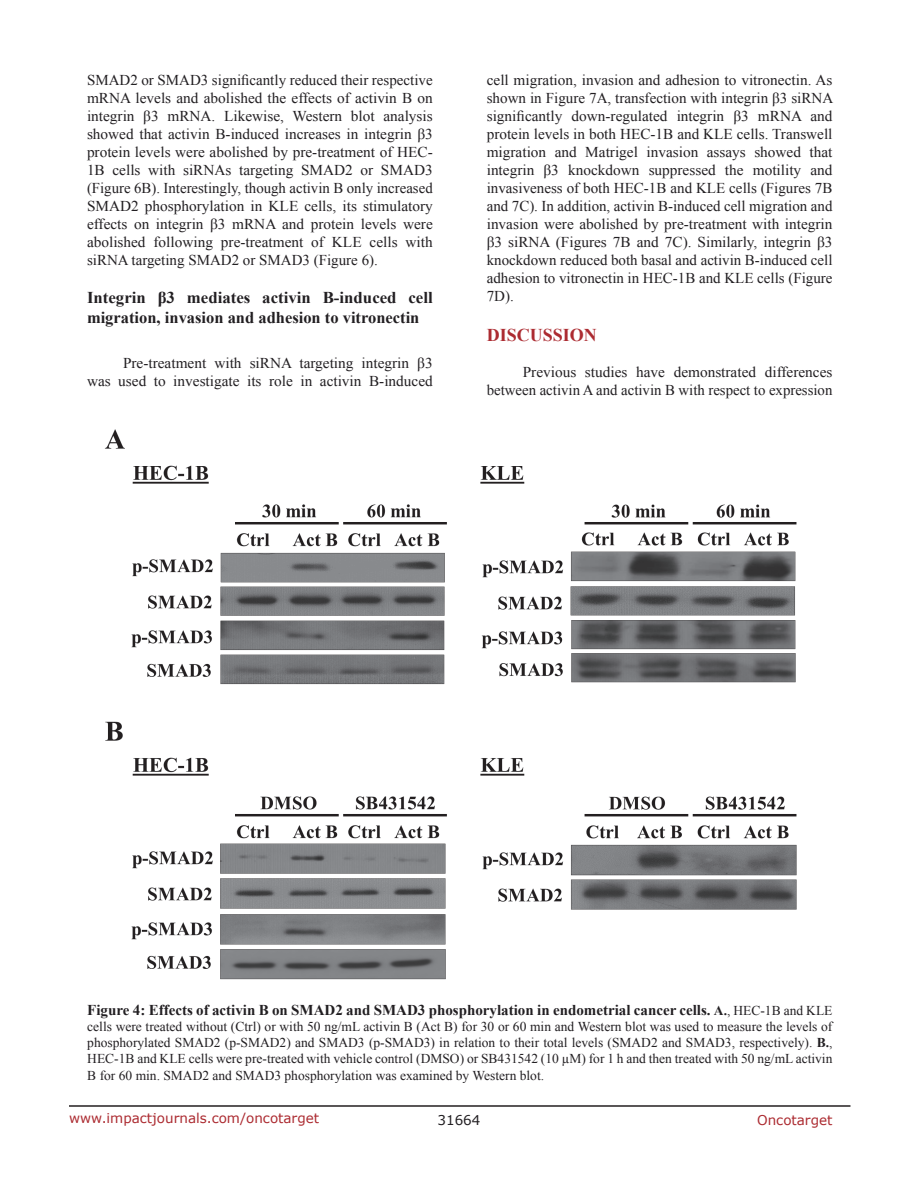
<style>
.page{position:relative;width:918px;height:1188px;background:#fff}
.page>*{position:absolute;margin:0;border:0;box-sizing:border-box;transform-origin:0 0}
.Heading{font:700 18px "Times New Roman";color:#ac2b31}
.SubHeading{font:700 16.5px/19.8px "Times New Roman";color:#221f22}
.BodyText{font:15px/18px "Times New Roman";color:#221f22;text-align:justify}
.FigureText{font:700 15px "Times New Roman";color:#221f22}
.FigureText-2{font:13.5px/16.2px "Times New Roman";color:#221f22;text-align:justify}
.t1{font:13.5px "Verdana";color:#ac2b31}
.t2{font:13.5px "Verdana";color:#221f22}
.s1{font-size:13.5px}
.s2{font-weight:400;font-size:13.5px}
.s3{font-weight:700}
</style>
<div class="page">
<hr style="left:69px;top:1105px;width:781px;height:2px;background:#231f20">
<img style="left:104px;top:429px;width:693px;height:551px">
<p class="BodyText" style="left:87px;top:71px;width:347px">SMAD2 or SMAD3 significantly reduced their respective mRNA levels and abolished the effects of activin B on integrin β3 mRNA. Likewise, Western blot analysis showed that activin B-induced increases in integrin β3 protein levels were abolished by pre-treatment of HEC-1B cells with siRNAs targeting SMAD2 or SMAD3 (Figure 6B). Interestingly, though activin B only increased SMAD2 phosphorylation in KLE cells, its stimulatory effects on integrin β3 mRNA and protein levels were abolished following pre-treatment of KLE cells with siRNA targeting SMAD2 or SMAD3 (Figure 6).</p>
<p class="SubHeading" style="left:87px;top:287px;width:347px">Integrin β3 mediates activin B-induced cell migration, invasion and adhesion to vitronectin</p>
<p class="BodyText" style="left:87px;top:354px;width:347px;text-align:right">Pre-treatment with siRNA targeting integrin β3<br>was used to investigate its role in activin B-induced</p>
<p class="BodyText" style="left:487px;top:71px;width:348px">cell migration, invasion and adhesion to vitronectin. As shown in Figure 7A, transfection with integrin β3 siRNA significantly down-regulated integrin β3 mRNA and protein levels in both HEC-1B and KLE cells. Transwell migration and Matrigel invasion assays showed that integrin β3 knockdown suppressed the motility and invasiveness of both HEC-1B and KLE cells (Figures 7B and 7C). In addition, activin B-induced cell migration and invasion were abolished by pre-treatment with integrin β3 siRNA (Figures 7B and 7C). Similarly, integrin β3 knockdown reduced both basal and activin B-induced cell adhesion to vitronectin in HEC-1B and KLE cells (Figure 7D).</p>
<p class="Heading" style="left:487px;top:323px;width:112px">DISCUSSION</p>
<p class="BodyText" style="left:487px;top:363px;width:347px;text-align:right">Previous studies have demonstrated differences between activin A and activin B with respect to expression</p>
<p class="FigureText" style="left:87px;top:999px;width:747px">Figure 4: Effects of activin B on SMAD2 and SMAD3 phosphorylation in endometrial cancer cells. <span class="s1">A.</span><span class="s2">, HEC-1B and KLE</span></p>
<p class="FigureText-2" style="left:87px;top:1018px;width:747px">cells were treated without (Ctrl) or with 50 ng/mL activin B (Act B) for 30 or 60 min and Western blot was used to measure the levels of phosphorylated SMAD2 (p-SMAD2) and SMAD3 (p-SMAD3) in relation to their total levels (SMAD2 and SMAD3, respectively). <span class="s3">B.</span>, HEC-1B and KLE cells were pre-treated with vehicle control (DMSO) or SB431542 (10 µM) for 1 h and then treated with 50 ng/mL activin B for 60 min. SMAD2 and SMAD3 phosphorylation was examined by Western blot.</p>
<p class="t1" style="left:69px;top:1109px;width:252px">www.impactjournals.com/oncotarget</p>
<p class="t2" style="left:438px;top:1111px;width:44px">31664</p>
<p class="t1" style="left:757px;top:1111px;width:77px">Oncotarget</p>
</div>
